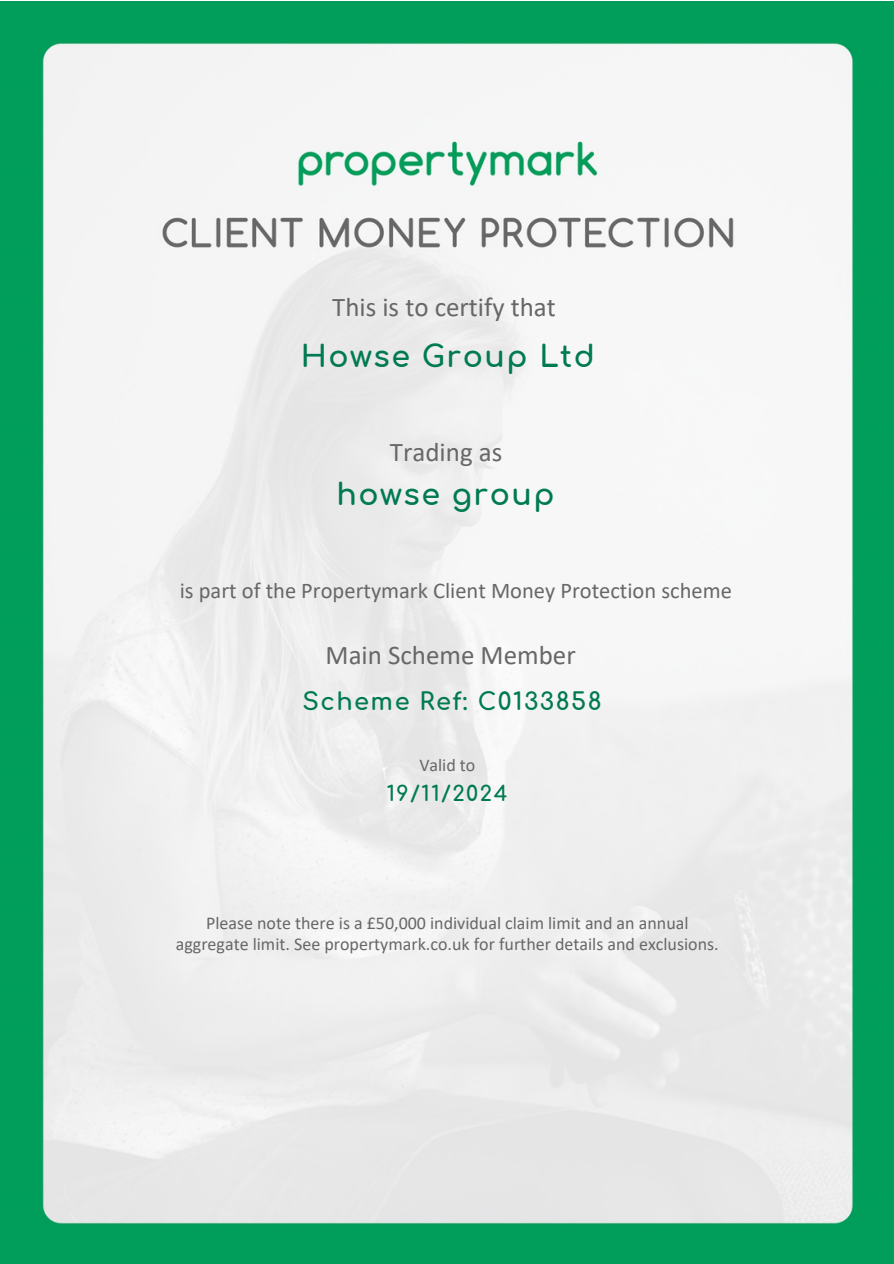
<style>
.page{position:relative;width:894px;height:1264px;background:#fff}
.page>*{position:absolute;margin:0;border:0;box-sizing:border-box;transform-origin:0 0}
.t1{font:700 30px "Comfortaa";letter-spacing:.05em;color:#007a53}
.t2{font:27px "Calibri";color:#676767}
.t3{font:700 24px "Comfortaa";letter-spacing:.06em;color:#007a53}
.t4{font:22.5px "Calibri";color:#676767}
.t5{font:700 21px "Comfortaa";letter-spacing:.07em;color:#007a53}
.t6{font:18px/21.3px "Calibri";color:#676767;text-align:center}
</style>
<div class="page">
<img style="left:0;top:1px;width:893px;height:1262px">
<h1 class="t2" style="left:332px;top:295px;width:225px">This is to certify that</h1>
<p class="t1" style="left:301px;top:341px;width:295px">Howse Group Ltd</p>
<h2 class="t2" style="left:390px;top:441px;width:114px">Trading as</h2>
<h3 class="t1" style="left:336px;top:478px;width:219px">howse group</h3>
<h1 class="t4" style="left:180px;top:580px;width:553px">is part of the Propertymark Client Money Protection scheme</h1>
<h2 class="t2" style="left:325px;top:643px;width:251px">Main Scheme Member</h2>
<p class="t3" style="left:302px;top:688px;width:301px">Scheme Ref: C0133858</p>
<h4 class="t6" style="left:419px;top:756px;width:58px">Valid to</h4>
<h5 class="t5" style="left:386px;top:782px;width:122px">19/11/2024</h5>
<h2 class="t6" style="left:176px;top:913px;width:544px">Please note there is a £50,000 individual claim limit and an annual aggregate limit. See propertymark.co.uk for further details and exclusions.</h2>
</div>
